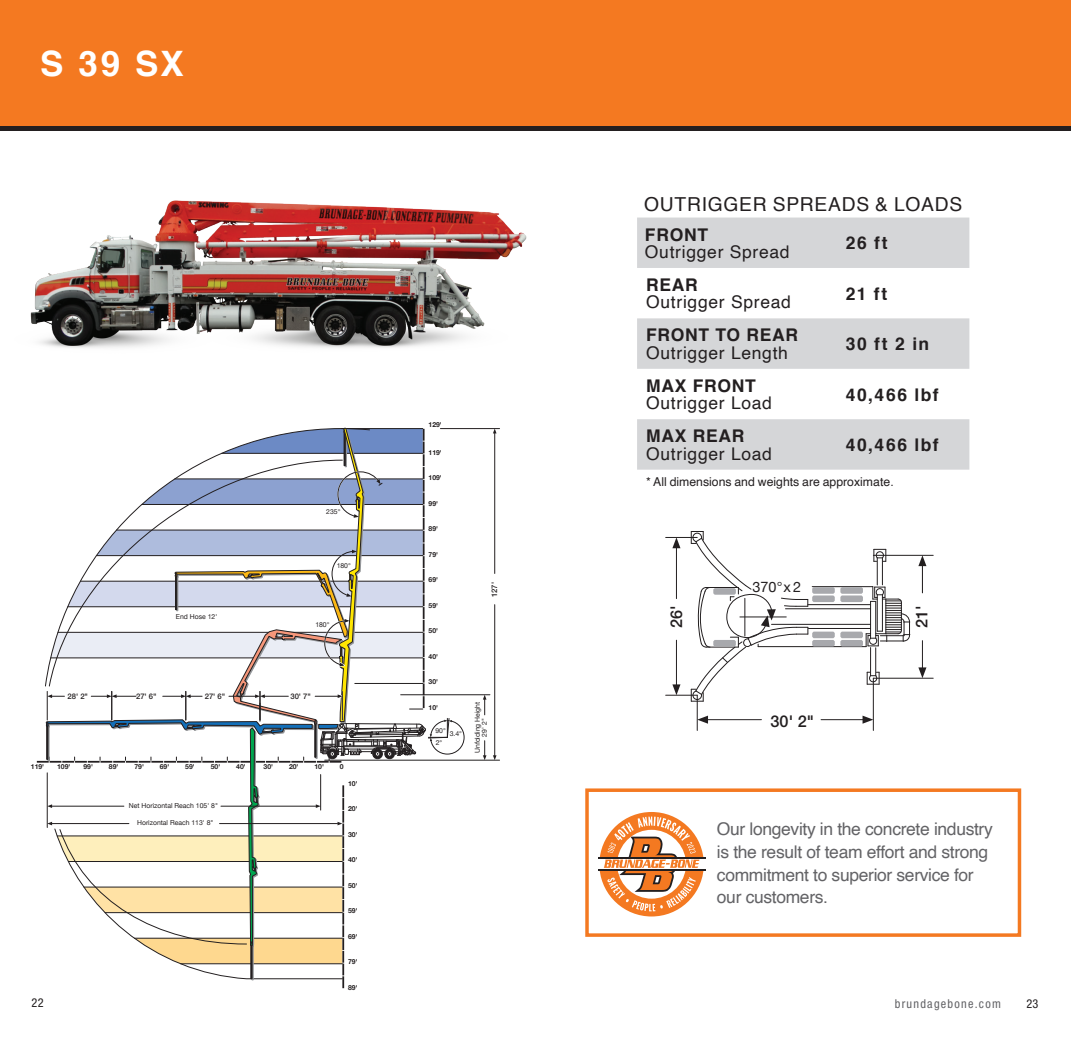
<style>
.page{position:relative;width:1071px;height:1040px;background:#fff}
.page>*{position:absolute;margin:0;border:0;box-sizing:border-box;transform-origin:0 0}
.t1{font:700 35px "Helvetica";color:#fff}
.t2{font:19.25px "Helvetica";letter-spacing:.04em;color:#231f20}
.t3{font:17.5px/22.8px "Helvetica";letter-spacing:-.02em;color:#636366}
.t4{font:17.5px "Helvetica";letter-spacing:.04em;color:#231f20}
.t5{font:700 17.5px "Helvetica";letter-spacing:.04em;color:#231f20}
.t6{font:500 16.28px "Helvetica Neue";color:#231f20}
.t7{font:14.53px "Helvetica Neue";color:#231f20}
.t8{font:12.25px "Helvetica";color:#231f20}
.t9{font:condensed 12.25px "Helvetica Neue";letter-spacing:.1em;color:#636366}
.t10{font:condensed 12.25px "Helvetica Neue";color:#231f20}
.t11{font:500 7.7px "Helvetica Neue";color:#231f20}
.t12{font:700 6.83px "Helvetica Neue";color:#231f20}
.t13{font:6.83px/9.5px "Helvetica Neue";color:#231f20}
.s1{font-family:"Times"}
</style>
<div class="page">
<div style="left:0;top:0;width:1071px;height:126px;background:#f47921"></div>
<hr style="left:0;top:126px;width:1071px;height:4px;background:#231f20">
<svg style="left:37px;top:428px;width:463px;height:561px"></svg>
<hr style="left:221px;top:805px;width:95px;height:1px;background:#231f20">
<hr style="left:220px;top:823px;width:118px;height:1px;background:#231f20">
<svg style="left:698px;top:715px;width:10px;height:8px"></svg>
<hr style="left:873px;top:678px;width:1px;height:52px;background:#231f20">
<hr style="left:697px;top:695px;width:1px;height:35px;background:#231f20">
<hr style="left:821px;top:719px;width:45px;height:1px;background:#231f20">
<svg style="left:863px;top:715px;width:10px;height:8px"></svg>
<hr style="left:705px;top:719px;width:56px;height:1px;background:#231f20">
<svg style="left:918px;top:667px;width:8px;height:10px"></svg>
<hr style="left:873px;top:555px;width:60px;height:1px;background:#231f20">
<hr style="left:873px;top:677px;width:60px;height:1px;background:#231f20">
<hr style="left:922px;top:562px;width:1px;height:31px;background:#231f20">
<svg style="left:918px;top:555px;width:8px;height:11px"></svg>
<hr style="left:922px;top:640px;width:1px;height:30px;background:#231f20">
<svg style="left:691px;top:531px;width:219px;height:170px"></svg>
<svg style="left:672px;top:684px;width:8px;height:10px"></svg>
<hr style="left:666px;top:537px;width:31px;height:1px;background:#231f20">
<hr style="left:666px;top:694px;width:31px;height:1px;background:#231f20">
<hr style="left:676px;top:544px;width:1px;height:54px;background:#231f20">
<svg style="left:672px;top:538px;width:8px;height:10px"></svg>
<hr style="left:676px;top:640px;width:1px;height:47px;background:#231f20">
<img style="left:30px;top:200px;width:497px;height:148px">
<div style="left:368px;top:846px;width:136px;height:111px;background:#fff"></div>
<svg style="left:637px;top:217px;width:332px;height:252px;fill:#d5d6d8"></svg>
<div style="left:585px;top:788px;width:436px;height:148px;border:4px solid #fff"></div>
<hr style="left:598px;top:857px;width:107px;height:1px;background:#231f20">
<hr style="left:598px;top:869px;width:107px;height:1px;background:#231f20">
<svg style="left:600px;top:812px;width:104px;height:104px"></svg>
<p class="t1" style="left:40px;top:36px;width:145px">S 39 SX</p>
<p class="t13" style="left:326px;top:507px;width:16px">235°</p>
<p class="t13" style="left:176px;top:612px;width:43px">End Hose 12'</p>
<p class="t13" style="left:337px;top:561px;width:16px">180°</p>
<p class="t13" style="left:315px;top:620px;width:16px">180°</p>
<p class="t11" style="left:67px;top:691px;width:22px">28' 2"</p>
<p class="t11" style="left:136px;top:691px;width:22px">27' 6"</p>
<p class="t11" style="left:205px;top:691px;width:22px">27' 6"</p>
<p class="t11" style="left:290px;top:691px;width:22px">30' 7"</p>
<p class="t12" style="left:31px;top:761px;width:15px">119'</p>
<p class="t12" style="left:57px;top:761px;width:15px">109'</p>
<p class="t12" style="left:83px;top:761px;width:11px">99'</p>
<p class="t12" style="left:109px;top:761px;width:11px">89'</p>
<p class="t12" style="left:134px;top:761px;width:11px">79'</p>
<p class="t12" style="left:160px;top:761px;width:11px">69'</p>
<p class="t12" style="left:185px;top:761px;width:11px">59'</p>
<p class="t12" style="left:211px;top:761px;width:11px">50'</p>
<p class="t12" style="left:236px;top:761px;width:11px">40'</p>
<p class="t12" style="left:264px;top:761px;width:11px">30'</p>
<p class="t12" style="left:289px;top:761px;width:11px">20'</p>
<p class="t12" style="left:314px;top:761px;width:11px">10'</p>
<p class="t12" style="left:340px;top:761px;width:5px">0</p>
<p class="t13" style="left:129px;top:801px;width:91px">Net Horizontal Reach 105' 8"</p>
<p class="t13" style="left:137px;top:818px;width:78px">Horizontal Reach 113' 8"</p>
<p class="t12" style="left:348px;top:778px;width:11px">10'</p>
<p class="t12" style="left:348px;top:803px;width:11px">20'</p>
<p class="t12" style="left:348px;top:829px;width:11px">30'</p>
<p class="t12" style="left:348px;top:854px;width:11px">40'</p>
<p class="t12" style="left:348px;top:880px;width:11px">50'</p>
<p class="t12" style="left:348px;top:905px;width:11px">59'</p>
<p class="t12" style="left:348px;top:931px;width:11px">69'</p>
<p class="t12" style="left:348px;top:956px;width:11px">79'</p>
<p class="t12" style="left:348px;top:981px;width:11px">89'</p>
<p class="t12" style="left:429px;top:419px;width:15px">129'</p>
<p class="t12" style="left:429px;top:447px;width:15px">119'</p>
<p class="t12" style="left:429px;top:472px;width:15px">109'</p>
<p class="t12" style="left:429px;top:498px;width:11px">99'</p>
<p class="t12" style="left:429px;top:523px;width:11px">89'</p>
<p class="t12" style="left:429px;top:549px;width:11px">79'</p>
<p class="t12" style="left:429px;top:574px;width:11px">69'</p>
<p class="t12" style="left:429px;top:600px;width:11px">59'</p>
<p class="t12" style="left:429px;top:625px;width:11px">50'</p>
<p class="t12" style="left:429px;top:651px;width:11px">40'</p>
<p class="t12" style="left:429px;top:676px;width:11px">30'</p>
<p class="t12" style="left:429px;top:701px;width:11px">10'</p>
<p class="t13" style="left:435px;top:729px;width:28px">90° 3.4°<br>2°</p>
<p class="t11" style="left:490px;top:597px;width:16px;rotate:-90deg">127'</p>
<p class="t13" style="left:474px;top:753px;width:53px;line-height:6.8px;text-align:center;rotate:-90deg">Unfolding Height<br>29' 2"</p>
<p class="t2" style="left:644px;top:189px;width:320px">OUTRIGGER SPREADS &amp; LOADS</p>
<p class="t5" style="left:645px;top:220px;width:65px">FRONT</p>
<p class="t4" style="left:645px;top:238px;width:146px">Outrigger Spread</p>
<p class="t5" style="left:846px;top:229px;width:44px">26 ft</p>
<p class="t5" style="left:646px;top:271px;width:53px">REAR</p>
<p class="t4" style="left:646px;top:289px;width:146px">Outrigger Spread</p>
<p class="t5" style="left:646px;top:321px;width:153px">FRONT TO REAR</p>
<p class="t4" style="left:646px;top:339px;width:143px">Outrigger Length</p>
<p class="t5" style="left:646px;top:371px;width:111px">MAX FRONT</p>
<p class="t4" style="left:646px;top:390px;width:127px">Outrigger Load</p>
<p class="t5" style="left:846px;top:279px;width:43px">21 ft</p>
<p class="t5" style="left:846px;top:330px;width:85px">30 ft 2 in</p>
<p class="t5" style="left:846px;top:380px;width:95px">40,466 lbf</p>
<p class="t5" style="left:646px;top:422px;width:100px">MAX REAR</p>
<p class="t4" style="left:646px;top:440px;width:127px">Outrigger Load</p>
<p class="t5" style="left:846px;top:431px;width:95px">40,466 lbf</p>
<p class="t8" style="left:646px;top:472px;width:249px">* All dimensions and weights are approximate<span class="s1">.</span></p>
<p class="t6" style="left:667px;top:627px;width:24px;rotate:-90deg">26'</p>
<p class="t7" style="left:753px;top:576px;width:50px">370°x 2</p>
<p class="t6" style="left:771px;top:711px;width:45px">30' 2"</p>
<p class="t6" style="left:912px;top:627px;width:24px;rotate:-90deg">21'</p>
<p class="t3" style="left:717px;top:818px;width:277px">Our longevity in the concrete industry is the result of team effort and strong commitment to superior service for our customers.</p>
<p class="t10" style="left:32px;top:995px;width:14px">22</p>
<p class="t9" style="left:895px;top:997px;width:108px">brundagebone.com</p>
<p class="t10" style="left:1026px;top:997px;width:14px">23</p>
</div>
